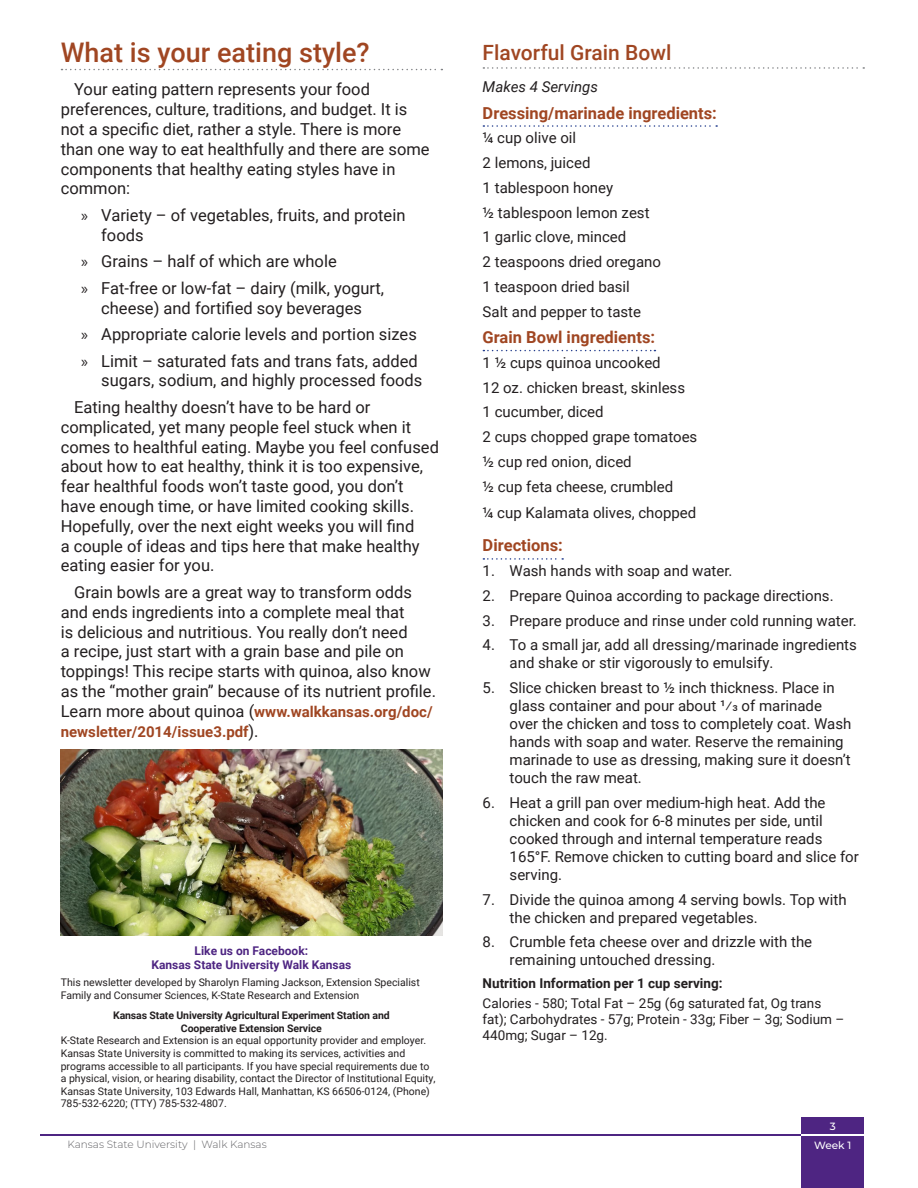
<style>
.page{position:relative;width:918px;height:1188px;background:#fff}
.page>*{position:absolute;margin:0;border:0;box-sizing:border-box;transform-origin:0 0}
.Headings{font:500 27px "Roboto";color:#a04622}
.Headings-2{font:500 21px "Roboto";color:#a04622}
.Body{font:16.5px/19.8px "Roboto";color:#231f20}
.Subhead{font:700 16.5px "Roboto";color:#a04622}
.Recipe_Text{font:15px/18px "Roboto";color:#231f20}
.Body-2{font:700 15px/19.8px "Roboto";color:#a04622}
.Recipe_Text-2{font:italic 15px "Roboto";color:#231f20}
.Recipe_Text-3{font:13.5px/16.2px "Roboto";color:#231f20}
.Recipe_Text-4{font:700 13.5px "Roboto";color:#231f20}
.Non-Disc_Stmnt{font:700 12px/14.4px "Roboto";color:#4e2582;text-align:center}
.Non-Disc_Stmnt-2{font:10.5px/12.6px "Roboto";color:#231f20}
.Non-Disc_Stmnt-3{font:700 10.5px/12.6px "Roboto";letter-spacing:-.01em;color:#231f20;text-align:center}
.t1{font:300 10.5px "Montserrat";color:#636366}
.t2{font:500 10.5px/19.4px "Montserrat";color:#fff;text-align:center}
.s1{font-family:"Myriad Pro"}
.s2{font-weight:400;font-size:16.5px;color:#231f20}
</style>
<div class="page">
<hr style="left:40px;top:1134px;width:762px;height:1px;background:#4e2582">
<div style="left:802px;top:1117px;width:62px;height:71px;background:#4e2582"></div>
<hr style="left:802px;top:1134px;width:62px;height:1px;background:#fff">
<svg style="left:62px;top:69px;width:380px;height:1px"></svg>
<svg style="left:483px;top:67px;width:381px;height:2px"></svg>
<svg style="left:483px;top:125px;width:234px;height:2px"></svg>
<svg style="left:483px;top:350px;width:172px;height:1px"></svg>
<svg style="left:483px;top:558px;width:80px;height:2px"></svg>
<img style="left:61px;top:750px;width:381px;height:185px">
<h1 class="Headings" style="left:61px;top:34px;width:310px">What is your eating style?</h1>
<p class="Body" style="left:61px;top:79px;width:370px;text-indent:14px">Your eating pattern represents your food preferences, culture, traditions, and budget. It is not a specific diet, rather a style. There is more than one way to eat healthfully and there are some components that healthy eating styles have in common:</p>
<p class="Body" style="left:101px;top:205px;width:306px;text-indent:-20px"><span class="s1">»</span> Variety – of vegetables, fruits, and protein foods</p>
<p class="Body" style="left:81px;top:251px;width:257px"><span class="s1">»</span> Grains – half of which are whole</p>
<p class="Body" style="left:81px;top:277px;width:305px;text-align:center"><span class="s1">»</span> Fat-free or low-fat – dairy (milk, yogurt, cheese) and fortified soy beverages</p>
<p class="Body" style="left:81px;top:324px;width:337px"><span class="s1">»</span> Appropriate calorie levels and portion sizes</p>
<p class="Body" style="left:81px;top:350px;width:343px;text-align:right"><span class="s1">»</span> Limit – saturated fats and trans fats, added sugars, sodium, and highly processed foods</p>
<p class="Body" style="left:61px;top:397px;width:380px;text-indent:14px">Eating healthy doesn’t have to be hard or complicated, yet many people feel stuck when it comes to healthful eating. Maybe you feel confused about how to eat healthy, think it is too expensive, fear healthful foods won’t taste good, you don’t have enough time, or have limited cooking skills.<br>Hopefully, over the next eight weeks you will find<br>a couple of ideas and tips here that make healthy eating easier for you.</p>
<p class="Body" style="left:61px;top:582px;width:377px;text-indent:14px">Grain bowls are a great way to transform odds and ends ingredients into a complete meal that<br>is delicious and nutritious. You really don’t need<br>a recipe, just start with a grain base and pile on toppings! This recipe starts with quinoa, also know as the “mother grain” because of its nutrient profile.</p>
<p class="Body-2" style="left:61px;top:701px;width:373px"><span class="s2">Learn more about quinoa (</span>www.walkkansas.org/doc/ newsletter/2014/issue3.pdf<span class="s2">).</span></p>
<p class="Non-Disc_Stmnt" style="left:151px;top:943px;width:201px">Like us on Facebook:<br>Kansas State University Walk Kansas</p>
<p class="Non-Disc_Stmnt-2" style="left:61px;top:976px;width:361px">This newsletter developed by Sharolyn Flaming Jackson, Extension Specialist<br>Family and Consumer Sciences, K-State Research and Extension</p>
<p class="Non-Disc_Stmnt-3" style="left:113px;top:1009px;width:278px">Kansas State University Agricultural Experiment Station and<br>Cooperative Extension Service</p>
<p class="Non-Disc_Stmnt-2" style="left:61px;top:1034px;width:367px">K-State Research and Extension is an equal opportunity provider and employer.</p>
<p class="Non-Disc_Stmnt-2" style="left:61px;top:1047px;width:376px">Kansas State University is committed to making its services, activities and programs accessible to all participants. If you have special requirements due to a physical, vision, or hearing disability, contact the Director of Institutional Equity, Kansas State University, 103 Edwards Hall, Manhattan, KS 66506-0124, (Phone)<br>785-532-6220; (TTY) 785-532-4807.</p>
<p class="t1" style="left:68px;top:1138px;width:201px">Kansas State University | Walk Kansas</p>
<h1 class="Headings-2" style="left:483px;top:38px;width:190px">Flavorful Grain Bowl</h1>
<p class="Recipe_Text-2" style="left:483px;top:76px;width:117px">Makes 4 Servings</p>
<h2 class="Subhead" style="left:483px;top:101px;width:236px">Dressing/marinade ingredients:</h2>
<p class="Recipe_Text" style="left:483px;top:128px;width:95px">¼ cup olive oil</p>
<p class="Recipe_Text" style="left:483px;top:153px;width:109px">2 lemons, juiced</p>
<p class="Recipe_Text" style="left:483px;top:178px;width:132px">1 tablespoon honey</p>
<p class="Recipe_Text" style="left:483px;top:203px;width:169px">½ tablespoon lemon zest</p>
<p class="Recipe_Text" style="left:483px;top:227px;width:145px">1 garlic clove, minced</p>
<p class="Recipe_Text" style="left:483px;top:252px;width:180px">2 teaspoons dried oregano</p>
<p class="Recipe_Text" style="left:483px;top:277px;width:149px">1 teaspoon dried basil</p>
<p class="Recipe_Text" style="left:483px;top:302px;width:160px">Salt and pepper to taste</p>
<h2 class="Subhead" style="left:483px;top:326px;width:174px">Grain Bowl ingredients:</h2>
<p class="Recipe_Text" style="left:483px;top:353px;width:180px">1 ½ cups quinoa uncooked</p>
<p class="Recipe_Text" style="left:483px;top:378px;width:204px">12 oz. chicken breast, skinless</p>
<p class="Recipe_Text" style="left:483px;top:402px;width:123px">1 cucumber, diced</p>
<p class="Recipe_Text" style="left:483px;top:427px;width:216px">2 cups chopped grape tomatoes</p>
<p class="Recipe_Text" style="left:483px;top:452px;width:151px">½ cup red onion, diced</p>
<p class="Recipe_Text" style="left:483px;top:477px;width:192px">½ cup feta cheese, crumbled</p>
<p class="Recipe_Text" style="left:483px;top:503px;width:215px">¼ cup Kalamata olives, chopped</p>
<h2 class="Subhead" style="left:483px;top:534px;width:82px">Directions:</h2>
<p class="Recipe_Text" style="left:483px;top:561px;width:251px">1. Wash hands with soap and water.</p>
<p class="Recipe_Text" style="left:483px;top:586px;width:353px">2. Prepare Quinoa according to package directions.</p>
<p class="Recipe_Text" style="left:483px;top:611px;width:376px">3. Prepare produce and rinse under cold running water.</p>
<p class="Recipe_Text" style="left:510px;top:636px;width:349px;text-indent:-27px">4. To a small jar, add all dressing/marinade ingredients and shake or stir vigorously to emulsify.</p>
<p class="Recipe_Text" style="left:510px;top:678px;width:343px;text-indent:-27px">5. Slice chicken breast to ½ inch thickness. Place in glass container and pour about 1/3 of marinade over the chicken and toss to completely coat. Wash hands with soap and water. Reserve the remaining marinade to use as dressing, making sure it doesn’t touch the raw meat.</p>
<p class="Recipe_Text" style="left:510px;top:793px;width:351px;text-indent:-27px">6. Heat a grill pan over medium-high heat. Add the chicken and cook for 6-8 minutes per side, until cooked through and internal temperature reads 165°F. Remove chicken to cutting board and slice for serving.</p>
<p class="Recipe_Text" style="left:510px;top:890px;width:339px;text-indent:-27px">7. Divide the quinoa among 4 serving bowls. Top with the chicken and prepared vegetables.</p>
<p class="Recipe_Text" style="left:510px;top:933px;width:304px;text-indent:-27px">8. Crumble feta cheese over and drizzle with the remaining untouched dressing.</p>
<p class="Recipe_Text-4" style="left:483px;top:974px;width:241px">Nutrition Information per 1 cup serving:</p>
<p class="Recipe_Text-3" style="left:483px;top:995px;width:363px">Calories - 580; Total Fat – 25g (6g saturated fat, Og trans fat); Carbohydrates - 57g; Protein - 33g; Fiber – 3g; Sodium –<br>440mg; Sugar – 12g.</p>
<p class="t2" style="left:814px;top:1116px;width:39px">3<br>Week 1</p>
</div>
